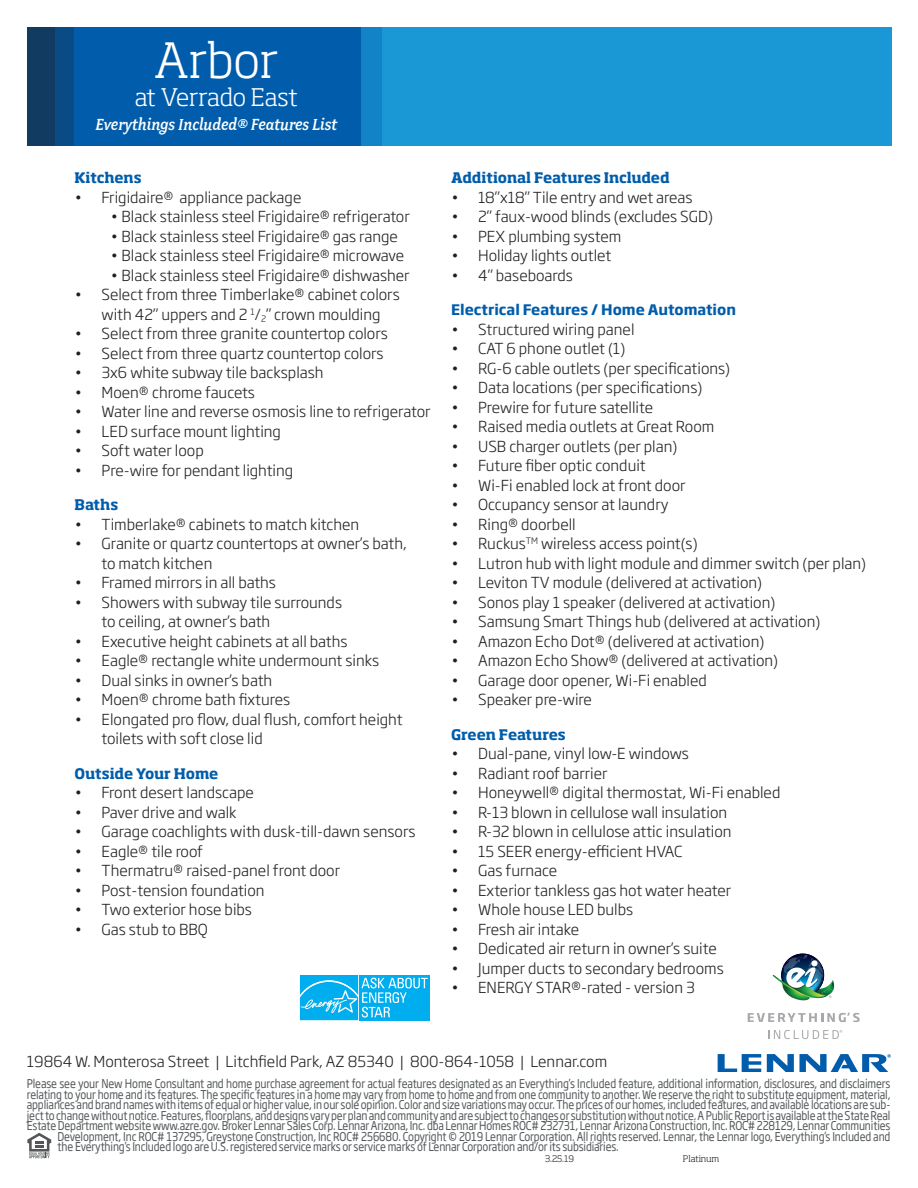
<style>
.page{position:relative;width:918px;height:1188px;background:#fff}
.page>*{position:absolute;margin:0;border:0;box-sizing:border-box;transform-origin:0 0}
.t1{font:300 48px "Soho Std";color:#fff}
.t2{font:300 24px "Soho Std";letter-spacing:-.015em;color:#fff}
.t3{font:italic 500 18px "Fairplex Narrow";color:#fff}
.t4{font:300 15px/19.5px "Soho Gothic Pro";color:#231f20}
.t5{font:700 14.4px "Soho Std";letter-spacing:-.01em;color:#015dab}
.t6{font:700 14.4px "Soho Gothic Pro";color:#015dab}
.t7{font:12px "Soho Gothic Pro";letter-spacing:-.015em;color:#535759;scale:.85 1}
.t8{font:300 9px "Soho Std";color:#231f20}
</style>
<div class="page">
<svg style="left:718px;top:1054px;width:43px;height:18px"></svg>
<svg style="left:767px;top:1054px;width:124px;height:18px"></svg>
<div style="left:27px;top:27px;width:355px;height:118px;background:#015dab"></div>
<div style="left:361px;top:27px;width:531px;height:118px;background:#1a98d6"></div>
<svg style="left:27px;top:27px;width:47px;height:118px;background:#0d416e"></svg>
<svg style="left:748px;top:1013px;width:112px;height:9px"></svg>
<svg style="left:768px;top:1030px;width:74px;height:9px"></svg>
<img style="left:772px;top:953px;width:62px;height:48px">
<svg style="left:27px;top:1133px;width:24px;height:25px"></svg>
<svg style="left:299px;top:975px;width:131px;height:46px;background:#2bbbf1"></svg>
<h1 class="t1" style="left:154px;top:30px;width:126px">Arbor</h1>
<h2 class="t2" style="left:135px;top:83px;width:165px">at Verrado East</h2>
<p class="t3" style="left:95px;top:115px;width:243px">Everythings Included® Features List</p>
<p class="t5" style="left:75px;top:169px;width:69px">Kitchens</p>
<p class="t4" style="left:75px;top:187px;width:228px">• Frigidaire® appliance package</p>
<p class="t4" style="left:111px;top:206px;width:301px">• Black stainless steel Frigidaire® refrigerator</p>
<p class="t4" style="left:111px;top:226px;width:289px">• Black stainless steel Frigidaire® gas range</p>
<p class="t4" style="left:111px;top:245px;width:295px">• Black stainless steel Frigidaire® microwave</p>
<p class="t4" style="left:111px;top:265px;width:301px">• Black stainless steel Frigidaire® dishwasher</p>
<p class="t4" style="left:75px;top:284px;width:327px;text-align:center">• Select from three Timberlake® cabinet colors with 42” uppers and 2 <sup>1</sup>/<sub>2</sub>” crown moulding</p>
<p class="t4" style="left:75px;top:323px;width:315px">• Select from three granite countertop colors</p>
<p class="t4" style="left:75px;top:343px;width:311px">• Select from three quartz countertop colors</p>
<p class="t4" style="left:75px;top:362px;width:251px">• 3x6 white subway tile backsplash</p>
<p class="t4" style="left:75px;top:382px;width:182px">• Moen® chrome faucets</p>
<p class="t4" style="left:75px;top:401px;width:358px">• Water line and reverse osmosis line to refrigerator</p>
<p class="t4" style="left:75px;top:421px;width:208px">• LED surface mount lighting</p>
<p class="t4" style="left:75px;top:440px;width:131px">• Soft water loop</p>
<p class="t4" style="left:75px;top:460px;width:220px">• Pre-wire for pendant lighting</p>
<p class="t5" style="left:75px;top:496px;width:45px">Baths</p>
<p class="t4" style="left:75px;top:514px;width:286px">• Timberlake® cabinets to match kitchen</p>
<p class="t4" style="left:102px;top:533px;width:307px;text-indent:-27px">• Granite or quartz countertops at owner’s bath, to match kitchen</p>
<p class="t4" style="left:75px;top:572px;width:203px">• Framed mirrors in all baths</p>
<p class="t4" style="left:102px;top:592px;width:242px;text-indent:-27px">• Showers with subway tile surrounds to ceiling, at owner’s bath</p>
<p class="t4" style="left:75px;top:631px;width:275px">• Executive height cabinets at all baths</p>
<p class="t4" style="left:75px;top:650px;width:306px">• Eagle® rectangle white undermount sinks</p>
<p class="t4" style="left:75px;top:670px;width:199px">• Dual sinks in owner’s bath</p>
<p class="t4" style="left:75px;top:689px;width:217px">• Moen® chrome bath fixtures</p>
<p class="t4" style="left:102px;top:709px;width:303px;text-indent:-27px">• Elongated pro flow, dual flush, comfort height toilets with soft close lid</p>
<p class="t5" style="left:75px;top:764px;width:145px">Outside Your Home</p>
<p class="t4" style="left:75px;top:782px;width:181px">• Front desert landscape</p>
<p class="t4" style="left:75px;top:802px;width:163px">• Paver drive and walk</p>
<p class="t4" style="left:75px;top:821px;width:342px">• Garage coachlights with dusk-till-dawn sensors</p>
<p class="t4" style="left:75px;top:841px;width:130px">• Eagle® tile roof</p>
<p class="t4" style="left:75px;top:860px;width:267px">• Thermatru® raised-panel front door</p>
<p class="t4" style="left:75px;top:880px;width:192px">• Post-tension foundation</p>
<p class="t4" style="left:75px;top:899px;width:179px">• Two exterior hose bibs</p>
<p class="t4" style="left:75px;top:919px;width:135px">• Gas stub to BBQ</p>
<p class="t5" style="left:451px;top:169px;width:220px">Additional Features Included</p>
<p class="t4" style="left:451px;top:187px;width:243px">• 18”x18” Tile entry and wet areas</p>
<p class="t4" style="left:451px;top:206px;width:263px">• 2” faux-wood blinds (excludes SGD)</p>
<p class="t4" style="left:451px;top:226px;width:172px">• PEX plumbing system</p>
<p class="t4" style="left:451px;top:245px;width:162px">• Holiday lights outlet</p>
<p class="t4" style="left:451px;top:265px;width:123px">• 4” baseboards</p>
<p class="t6" style="left:451px;top:299px;width:286px">Electrical Features / Home Automation</p>
<p class="t4" style="left:451px;top:319px;width:185px">• Structured wiring panel</p>
<p class="t4" style="left:451px;top:338px;width:176px">• CAT 6 phone outlet (1)</p>
<p class="t4" style="left:451px;top:358px;width:281px">• RG-6 cable outlets (per specifications)</p>
<p class="t4" style="left:451px;top:377px;width:253px">• Data locations (per specifications)</p>
<p class="t4" style="left:451px;top:397px;width:203px">• Prewire for future satellite</p>
<p class="t4" style="left:451px;top:416px;width:265px">• Raised media outlets at Great Room</p>
<p class="t4" style="left:451px;top:436px;width:228px">• USB charger outlets (per plan)</p>
<p class="t4" style="left:451px;top:455px;width:196px">• Future fiber optic conduit</p>
<p class="t4" style="left:451px;top:475px;width:236px">• Wi-Fi enabled lock at front door</p>
<p class="t4" style="left:451px;top:494px;width:219px">• Occupancy sensor at laundry</p>
<p class="t4" style="left:451px;top:514px;width:126px">• Ring® doorbell</p>
<p class="t4" style="left:451px;top:533px;width:248px">• Ruckus<sup>TM</sup> wireless access point(s)</p>
<p class="t4" style="left:451px;top:553px;width:416px">• Lutron hub with light module and dimmer switch (per plan)</p>
<p class="t4" style="left:451px;top:572px;width:313px">• Leviton TV module (delivered at activation)</p>
<p class="t4" style="left:451px;top:592px;width:326px">• Sonos play 1 speaker (delivered at activation)</p>
<p class="t4" style="left:451px;top:611px;width:371px">• Samsung Smart Things hub (delivered at activation)</p>
<p class="t4" style="left:451px;top:631px;width:315px">• Amazon Echo Dot® (delivered at activation)</p>
<p class="t4" style="left:451px;top:650px;width:329px">• Amazon Echo Show® (delivered at activation)</p>
<p class="t4" style="left:451px;top:670px;width:257px">• Garage door opener, Wi-Fi enabled</p>
<p class="t4" style="left:451px;top:689px;width:142px">• Speaker pre-wire</p>
<p class="t5" style="left:451px;top:725px;width:116px">Green Features</p>
<p class="t4" style="left:451px;top:743px;width:239px">• Dual-pane, vinyl low-E windows</p>
<p class="t4" style="left:451px;top:763px;width:158px">• Radiant roof barrier</p>
<p class="t4" style="left:451px;top:782px;width:331px">• Honeywell® digital thermostat, Wi-Fi enabled</p>
<p class="t4" style="left:451px;top:802px;width:278px">• R-13 blown in cellulose wall insulation</p>
<p class="t4" style="left:451px;top:821px;width:282px">• R-32 blown in cellulose attic insulation</p>
<p class="t4" style="left:451px;top:841px;width:233px">• 15 SEER energy-efficient HVAC</p>
<p class="t4" style="left:451px;top:860px;width:108px">• Gas furnace</p>
<p class="t4" style="left:451px;top:880px;width:282px">• Exterior tankless gas hot water heater</p>
<p class="t4" style="left:451px;top:899px;width:184px">• Whole house LED bulbs</p>
<p class="t4" style="left:451px;top:919px;width:129px">• Fresh air intake</p>
<p class="t4" style="left:451px;top:938px;width:267px">• Dedicated air return in owner’s suite</p>
<p class="t4" style="left:451px;top:958px;width:274px">• Jumper ducts to secondary bedrooms</p>
<p class="t4" style="left:451px;top:977px;width:245px">• ENERGY STAR®-rated - version 3</p>
<p class="t4" style="left:27px;top:1051px;width:582px">19864 W. Monterosa Street | Litchfield Park, AZ 85340 | 800-864-1058 | Lennar.com</p>
<p class="t7" style="left:27px;top:1074px;width:1017px">Please see your New Home Consultant and home purchase agreement for actual features designated as an Everything’s Included feature, additional information, disclosures, and disclaimers</p>
<p class="t7" style="left:27px;top:1085px;width:1018px">relating to your home and its features. The specific features in a home may vary from home to home and from one community to another. We reserve the right to substitute equipment, material,</p>
<p class="t7" style="left:27px;top:1095px;width:1018px">appliances and brand names with items of equal or higher value, in our sole opinion. Color and size variations may occur. The prices of our homes, included features, and available locations are sub-</p>
<p class="t7" style="left:27px;top:1106px;width:1018px">ject to change without notice. Features, floorplans, and designs vary per plan and community and are subject to changes or substitution without notice. A Public Report is available at the State Real</p>
<p class="t7" style="left:27px;top:1116px;width:1018px">Estate Department website www.azre.gov. Broker Lennar Sales Corp. Lennar Arizona, Inc. dba Lennar Homes ROC# 232731, Lennar Arizona Construction, Inc. ROC# 228129, Lennar Communities</p>
<p class="t7" style="left:58px;top:1127px;width:981px">Development, Inc ROC# 137295, Greystone Construction, Inc ROC# 256680. Copyright © 2019 Lennar Corporation. All rights reserved. Lennar, the Lennar logo, Everything’s Included and</p>
<p class="t7" style="left:58px;top:1137px;width:662px">the Everything’s Included logo are U.S. registered service marks or service marks of Lennar Corporation and/or its subsidiaries.</p>
<p class="t8" style="left:683px;top:1153px;width:38px">Platinum</p>
<p class="t8" style="left:545px;top:1153px;width:30px">3.25.19</p>
</div>
